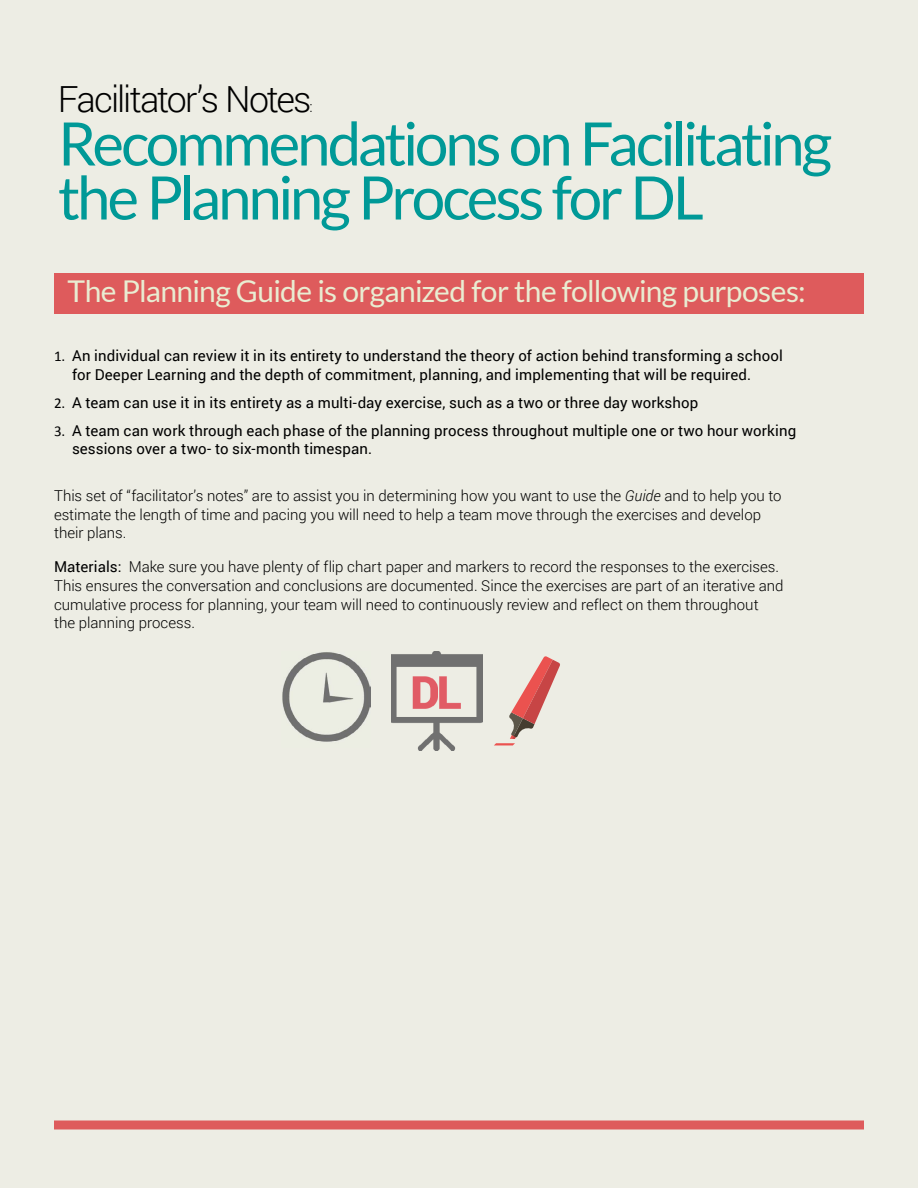
<style>
.page{position:relative;width:918px;height:1188px;background:#edede4}
.page>*{position:absolute;margin:0;border:0;box-sizing:border-box;transform-origin:0 0}
.t1{font:60px/54px "Lato";letter-spacing:-.055em;color:#009997}
.t2{font:300 36px "Roboto";letter-spacing:-.055em;color:#000}
.t3{font:30px "Lato";letter-spacing:-.025em;color:#e9edd2}
.t4{font:300 15px/18.8px "Roboto";color:#000}
.t5{font:15px/18.8px "Roboto";letter-spacing:.005em;color:#000}
.s1{font-family:"Calibri"}
.s2{font-style:italic}
.s3{font-weight:400}
</style>
<div class="page">
<div style="left:54px;top:274px;width:810px;height:40px;background:#de5b5c"></div>
<img style="left:282px;top:651px;width:89px;height:97px">
<img style="left:391px;top:651px;width:91px;height:100px">
<svg style="left:494px;top:656px;width:66px;height:89px;background:#e0bcb5"></svg>
<div style="left:54px;top:1120px;width:810px;height:10px;background:#de5b5c"></div>
<h2 class="t2" style="left:58px;top:74px;width:255px">Facilitator’s Notes</h2>
<p class="t4" style="left:310px;top:96px;width:5px">:</p>
<h1 class="t1" style="left:58px;top:116px;width:776px">Recommendations on Facilitating the Planning Process for DL</h1>
<h3 class="t3" style="left:68px;top:275px;width:740px">The Planning Guide is organized for the following purposes:</h3>
<p class="t5" style="left:72px;top:346px;width:712px;text-indent:-18px"><span class="s1">1.</span> An individual can review it in its entirety to understand the theory of action behind transforming a school for Deeper Learning and the depth of commitment, planning, and implementing that will be required.</p>
<p class="t5" style="left:54px;top:393px;width:646px"><span class="s1">2.</span> A team can use it in its entirety as a multi-day exercise, such as a two or three day workshop</p>
<p class="t5" style="left:72px;top:420px;width:726px;text-indent:-18px"><span class="s1">3.</span> A team can work through each phase of the planning process throughout multiple one or two hour working sessions over a two- to six-month timespan.</p>
<p class="t4" style="left:54px;top:486px;width:729px">This set of “facilitator’s notes” are to assist you in determining how you want to use the <span class="s2">Guide</span> and to help you to estimate the length of time and pacing you will need to help a team move through the exercises and develop their plans.</p>
<p class="t4" style="left:54px;top:557px;width:731px"><span class="s3">Materials:</span> Make sure you have plenty of flip chart paper and markers to record the responses to the exercises.<br>This ensures the conversation and conclusions are documented. Since the exercises are part of an iterative and cumulative process for planning, your team will need to continuously review and reflect on them throughout the planning process.</p>
</div>
